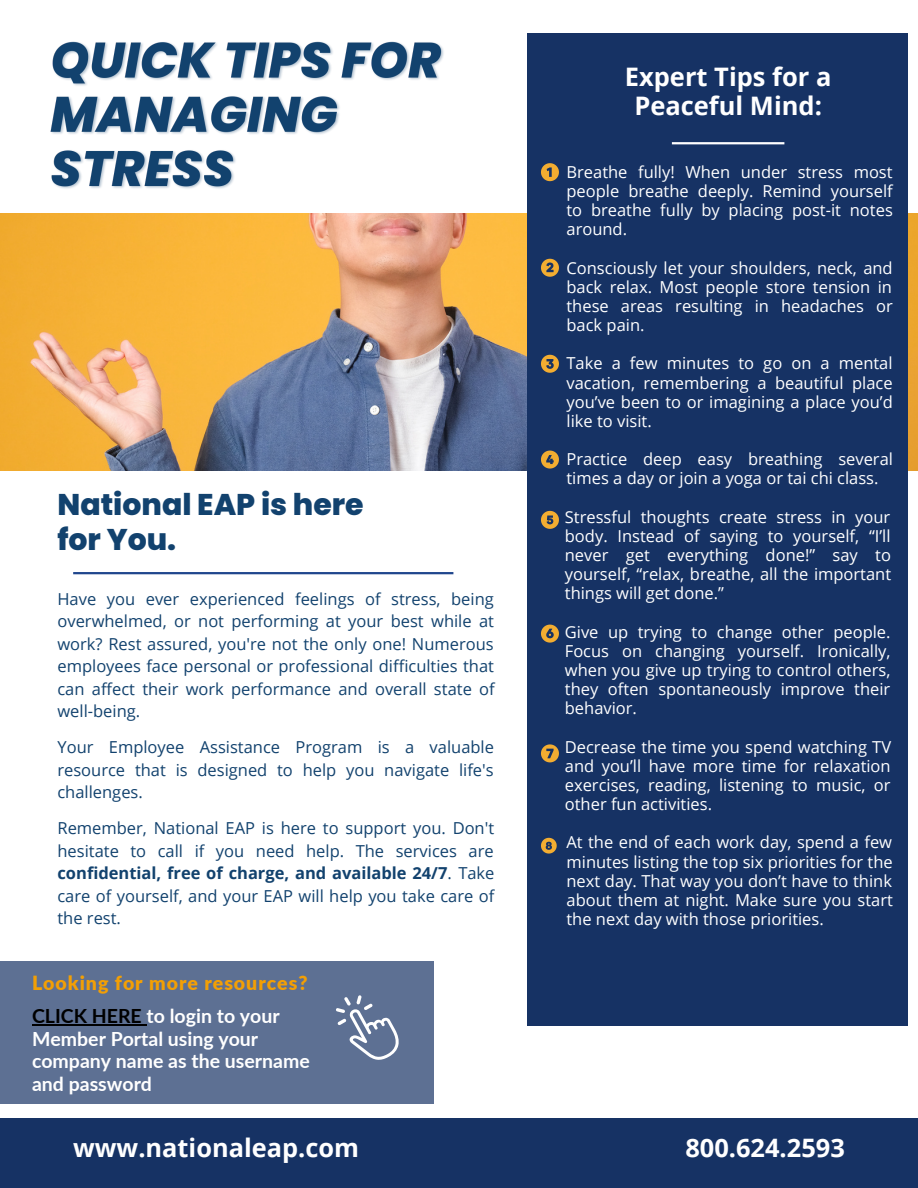
<style>
.page{position:relative;width:918px;height:1188px;background:#fff}
.page>*{position:absolute;margin:0;border:0;box-sizing:border-box;transform-origin:0 0}
.t1{font:800 29.85px/35px "Poppins";color:#12426e}
.t2{font:700 25.5px "Open Sans";color:#fff}
.t3{font:700 25.35px "Open Sans";color:#fff}
.t4{font:700 19.5px/22.5px "Lato";color:#fff}
.t5{font:900 19.5px "Lato";letter-spacing:.05em;color:#f29f05}
.t6{font:16.5px/19.2px "Open Sans";color:#fff;text-align:justify}
.t7{font:16.5px/22.5px "Open Sans";color:#12426e;text-align:justify}
.s1{font-weight:700}
.s2{color:#000}
</style>
<div class="page">
<img style="left:0;top:214px;width:918px;height:256px">
<div style="left:527px;top:33px;width:380px;height:992px;background:#163264"></div>
<hr style="left:73px;top:572px;width:380px;height:2px;background:#20468d">
<hr style="left:672px;top:142px;width:112px;height:2px;background:#fff">
<div style="left:0;top:961px;width:434px;height:143px;background:#5d7093"></div>
<hr style="left:32px;top:1024px;width:115px;height:1px;background:#000">
<svg style="left:336px;top:995px;width:63px;height:65px"></svg>
<img style="left:50px;top:41px;width:394px;height:148px">
<svg style="left:541px;top:163px;width:18px;height:18px"></svg>
<svg style="left:541px;top:259px;width:18px;height:18px"></svg>
<svg style="left:541px;top:355px;width:18px;height:18px"></svg>
<svg style="left:541px;top:451px;width:18px;height:18px"></svg>
<svg style="left:541px;top:511px;width:18px;height:18px"></svg>
<svg style="left:541px;top:625px;width:18px;height:18px"></svg>
<svg style="left:541px;top:744px;width:18px;height:18px"></svg>
<svg style="left:541px;top:838px;width:16px;height:16px"></svg>
<div style="left:0;top:1118px;width:918px;height:70px;background:#163264"></div>
<p class="t1" style="left:57px;top:487px;width:308px">National EAP is here for You.</p>
<p class="t7" style="left:57px;top:587px;width:439px">Have you ever experienced feelings of stress, being overwhelmed, or not performing at your best while at work? Rest assured, you're not the only one! Numerous employees face personal or professional difficulties that can affect their work performance and overall state of well-being.</p>
<p class="t7" style="left:57px;top:736px;width:438px">Your Employee Assistance Program is a valuable resource that is designed to help you navigate life's challenges.</p>
<p class="t7" style="left:57px;top:817px;width:439px">Remember, National EAP is here to support you. Don't hesitate to call if you need help. The services are <span class="s1">confidential, free of charge, and available 24/7</span>. Take care of yourself, and your EAP will help you take care of the rest.</p>
<p class="t5" style="left:32px;top:971px;width:277px">Looking for more resources?</p>
<p class="t4" style="left:32px;top:1004px;width:279px"><span class="s2">CLICK HERE</span> to login to your<br>Member Portal using your company name as the username and password</p>
<p class="t2" style="left:625px;top:59px;width:208px">Expert Tips for a</p>
<p class="t2" style="left:634px;top:88px;width:189px">Peaceful Mind:</p>
<p class="t6" style="left:567px;top:162px;width:328px">Breathe fully! When under stress most people breathe deeply. Remind yourself to breathe fully by placing post-it notes around.</p>
<p class="t6" style="left:567px;top:258px;width:328px">Consciously let your shoulders, neck, and back relax. Most people store tension in these areas resulting in headaches or back pain.</p>
<p class="t6" style="left:567px;top:353px;width:328px">Take a few minutes to go on a mental vacation, remembering a beautiful place you’ve been to or imagining a place you’d like to visit.</p>
<p class="t6" style="left:567px;top:449px;width:328px">Practice deep easy breathing several times a day or join a yoga or tai chi class.</p>
<p class="t6" style="left:565px;top:507px;width:328px">Stressful thoughts create stress in your body. Instead of saying to yourself, “I’ll never get everything done!” say to yourself, “relax, breathe, all the important things will get done.”</p>
<p class="t6" style="left:565px;top:622px;width:327px">Give up trying to change other people.<br>Focus on changing yourself. Ironically, when you give up trying to control others, they often spontaneously improve their behavior.</p>
<p class="t6" style="left:565px;top:737px;width:328px">Decrease the time you spend watching TV and you’ll have more time for relaxation exercises, reading, listening to music, or other fun activities.</p>
<p class="t6" style="left:567px;top:832px;width:328px">At the end of each work day, spend a few minutes listing the top six priorities for the next day. That way you don’t have to think about them at night. Make sure you start the next day with those priorities.</p>
<p class="t3" style="left:73px;top:1130px;width:287px">www.nationaleap.com</p>
<p class="t3" style="left:685px;top:1130px;width:161px">800.624.2593</p>
</div>
